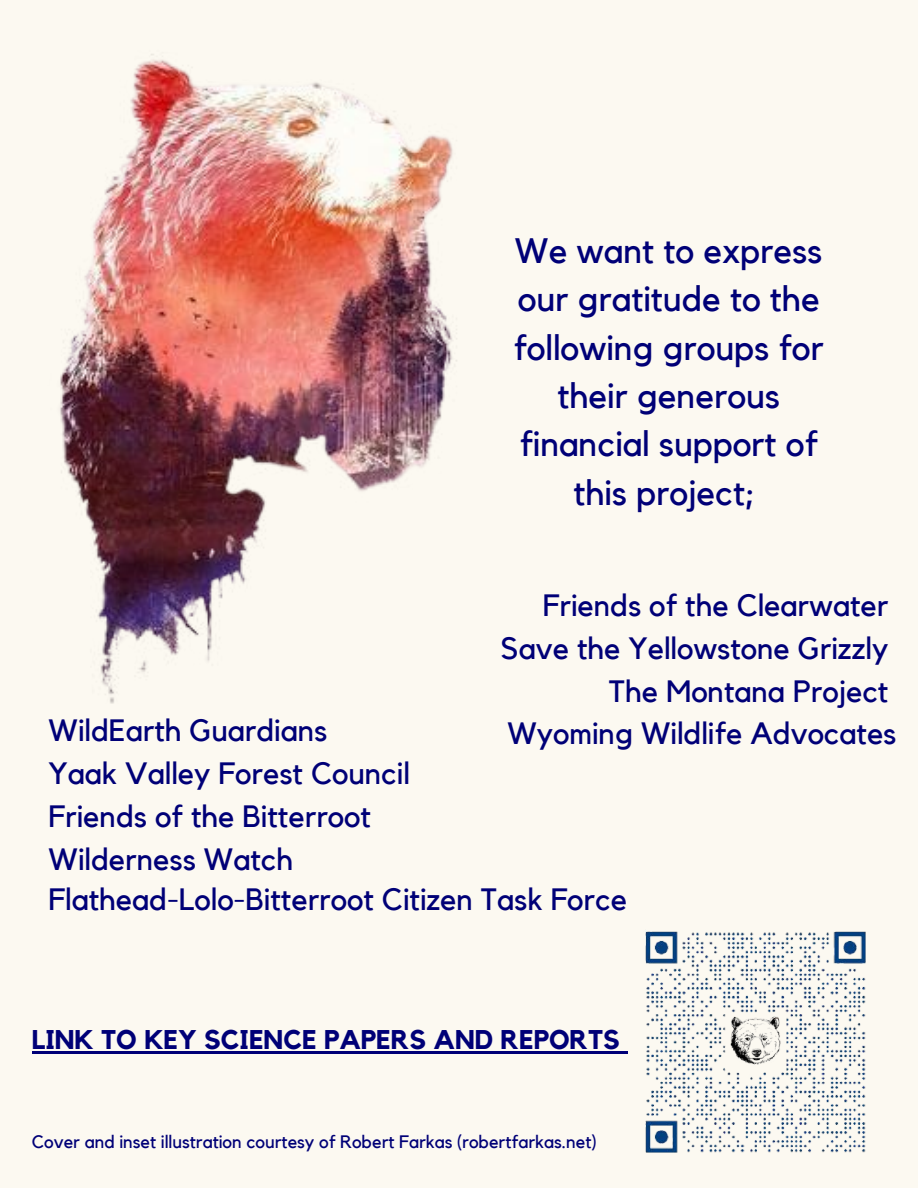
<style>
.page{position:relative;width:918px;height:1188px;background:#fcf9f1}
.page>*{position:absolute;margin:0;border:0;box-sizing:border-box;transform-origin:0 0}
.t1{font:35.25px/48.3px "Kollektif";color:#007;text-align:center}
.t2{font:30.75px/42.8px "Kollektif";color:#007}
.t3{font:700 27px "Kollektif";color:#007}
.t4{font:18px "Kollektif";color:#007}
</style>
<div class="page">
<img style="left:60px;top:54px;width:397px;height:649px">
<img style="left:645px;top:931px;width:221px;height:222px">
<hr style="left:32px;top:1051px;width:588px;height:3px;background:#007">
<svg style="left:620px;top:1051px;width:7px;height:3px"></svg>
<p class="t2" style="left:49px;top:710px;width:363px">WildEarth Guardians<br>Yaak Valley Forest Council<br>Friends of the Bitterroot<br>Wilderness Watch</p>
<h2 class="t1" style="left:514px;top:228px;width:312px">We want to express our gratitude to the following groups for their generous financial support of this project;</h2>
<h2 class="t2" style="left:501px;top:585px;width:397px;text-align:right">Friends of the Clearwater<br>Save the Yellowstone Grizzly<br>The Montana Project<br>Wyoming Wildlife Advocates</h2>
<h2 class="t2" style="left:49px;top:879px;width:580px">Flathead-Lolo-Bitterroot Citizen Task Force</h2>
<h1 class="t3" style="left:32px;top:1027px;width:589px">LINK TO KEY SCIENCE PAPERS AND REPORTS</h1>
<p class="t4" style="left:32px;top:1134px;width:566px">Cover and inset illustration courtesy of Robert Farkas (robertfarkas.net)</p>
</div>
